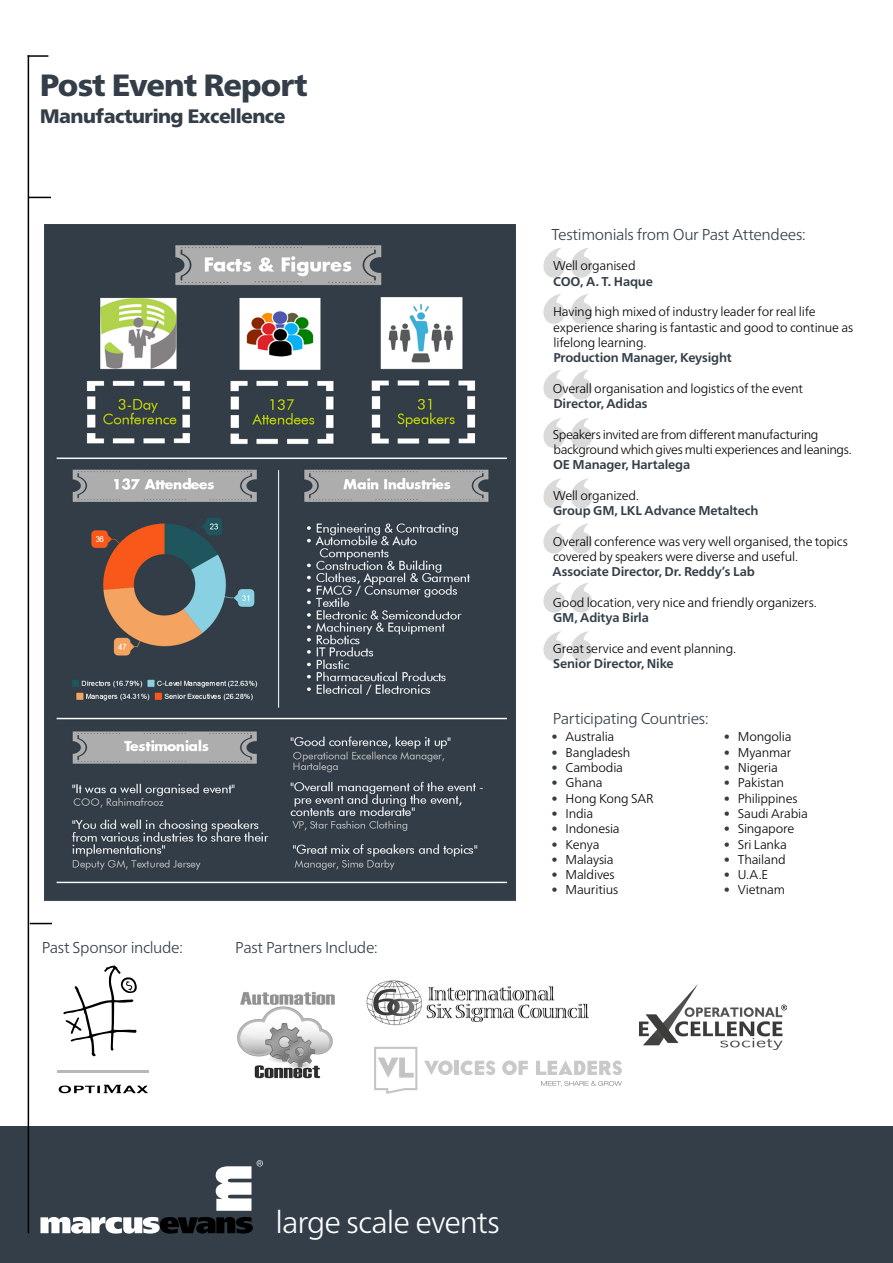
<style>
.page{position:relative;width:893px;height:1263px;background:#fff}
.page>*{position:absolute;margin:0;border:0;box-sizing:border-box;transform-origin:0 0}
.t1{font:300 30.75px "Frutiger Neue LTW1 G";letter-spacing:-.035em;color:#fff}
.t2{font:900 30.75px "Frutiger Neue LTW1 G";letter-spacing:-.025em;color:#333e48}
.t3{font:900 19.5px "Frutiger Neue LTW1 G";letter-spacing:-.025em;color:#333e48}
.Workshop_Body{font:300 15.75px "Frutiger Neue LTW1 G";letter-spacing:-.025em;color:#333e48}
.Heading{font:300 15.75px "Frutiger Neue LTW1 G";letter-spacing:-.025em;color:#333e48}
.Workshop_Body-2{font:300 12.75px/15.3px "Frutiger Neue LTW1 G";letter-spacing:-.02em;color:#000}
.Workshop_Bullets{font:300 12.75px "Frutiger Neue LTW1 G";letter-spacing:-.015em;color:#000}
.Workshop_Company{font:700 12.75px "Frutiger Neue LTW1 G";letter-spacing:-.01em;color:#333e48}
.s1{color:#333e48}
</style>
<div class="page">
<div style="left:0;top:1127px;width:893px;height:136px;background:#333e48"></div>
<svg style="left:216px;top:1166px;width:35px;height:45px;background:#dfe0e2"></svg>
<svg style="left:40px;top:1217px;width:213px;height:16px"></svg>
<svg style="left:257px;top:1160px;width:6px;height:6px"></svg>
<hr style="left:28px;top:55px;width:20px;height:2px;background:#000">
<hr style="left:28px;top:55px;width:1px;height:1178px;background:#000">
<svg style="left:29px;top:197px;width:22px;height:1px"></svg>
<svg style="left:543px;top:248px;width:49px;height:30px"></svg>
<svg style="left:543px;top:294px;width:49px;height:30px"></svg>
<svg style="left:543px;top:370px;width:49px;height:30px"></svg>
<svg style="left:543px;top:418px;width:49px;height:30px"></svg>
<svg style="left:543px;top:478px;width:49px;height:30px"></svg>
<svg style="left:543px;top:523px;width:49px;height:30px"></svg>
<svg style="left:543px;top:583px;width:49px;height:29px"></svg>
<svg style="left:543px;top:631px;width:49px;height:30px"></svg>
<img style="left:45px;top:224px;width:471px;height:677px">
<svg style="left:30px;top:923px;width:22px;height:1px"></svg>
<svg style="left:63px;top:965px;width:74px;height:91px"></svg>
<svg style="left:58px;top:1085px;width:90px;height:8px"></svg>
<hr style="left:58px;top:1070px;width:91px;height:2px;background:#b8b8b7">
<img style="left:367px;top:980px;width:222px;height:46px">
<img style="left:237px;top:992px;width:98px;height:87px">
<img style="left:640px;top:984px;width:147px;height:66px">
<svg style="left:541px;top:1081px;width:81px;height:5px"></svg>
<svg style="left:374px;top:1047px;width:43px;height:47px"></svg>
<svg style="left:424px;top:1060px;width:29px;height:15px"></svg>
<div style="left:454px;top:1061px;width:5px;height:14px;background:#c9c9c9"></div>
<svg style="left:461px;top:1060px;width:34px;height:15px"></svg>
<svg style="left:502px;top:1060px;width:26px;height:15px"></svg>
<svg style="left:536px;top:1060px;width:86px;height:15px"></svg>
<h1 class="t2" style="left:40px;top:62px;width:269px">Post Event Report</h1>
<h2 class="t3" style="left:40px;top:102px;width:247px">Manufacturing Excellence</h2>
<p class="Workshop_Body" style="left:42px;top:936px;width:143px">Past Sponsor include:</p>
<p class="Workshop_Body" style="left:235px;top:936px;width:144px">Past Partners Include:</p>
<p class="Workshop_Body" style="left:551px;top:223px;width:256px">Testimonials from Our Past Attendees:</p>
<p class="Workshop_Body-2" style="left:553px;top:257px;width:84px">Well organised</p>
<p class="Workshop_Company" style="left:553px;top:272px;width:101px">COO, A. T. Haque</p>
<p class="Workshop_Body-2" style="left:553px;top:303px;width:302px">Having high mixed of industry leader for real life experience sharing is fantastic and good to continue as lifelong learning.</p>
<p class="Workshop_Company" style="left:553px;top:349px;width:180px">Production Manager, Keysight</p>
<p class="Workshop_Body-2" style="left:553px;top:380px;width:251px">Overall organisation and logistics of the event</p>
<p class="Workshop_Company" style="left:553px;top:394px;width:96px">Director, Adidas</p>
<p class="Workshop_Body-2" style="left:553px;top:426px;width:301px">Speakers invited are from different manufacturing background which gives multi experiences and leanings.</p>
<p class="Workshop_Company" style="left:553px;top:456px;width:139px">OE Manager, Hartalega</p>
<p class="Workshop_Body-2" style="left:553px;top:487px;width:88px">Well organized.</p>
<p class="Workshop_Company" style="left:553px;top:502px;width:207px">Group GM, LKL Advance Metaltech</p>
<p class="Workshop_Body-2" style="left:553px;top:533px;width:296px">Overall conference was very well organised, the topics covered by speakers were diverse and useful.</p>
<p class="Workshop_Company" style="left:553px;top:563px;width:204px">Associate Director, Dr. Reddy’s Lab</p>
<p class="Workshop_Body-2" style="left:553px;top:594px;width:265px">Good location, very nice and friendly organizers.</p>
<p class="Workshop_Company" style="left:553px;top:609px;width:97px">GM, Aditya Birla</p>
<p class="Workshop_Body-2" style="left:553px;top:640px;width:185px">Great service and event planning.</p>
<p class="Workshop_Company" style="left:553px;top:655px;width:122px">Senior Director, Nike</p>
<p class="Heading" style="left:553px;top:707px;width:157px">Participating Countries:</p>
<p class="Workshop_Bullets" style="left:551px;top:728px;width:64px"><span class="s1">•</span> Australia</p>
<p class="Workshop_Bullets" style="left:551px;top:743px;width:80px"><span class="s1">•</span> Bangladesh</p>
<p class="Workshop_Bullets" style="left:551px;top:758px;width:73px"><span class="s1">•</span> Cambodia</p>
<p class="Workshop_Bullets" style="left:551px;top:773px;width:53px"><span class="s1">•</span> Ghana</p>
<p class="Workshop_Bullets" style="left:551px;top:789px;width:104px"><span class="s1">•</span> Hong Kong SAR</p>
<p class="Workshop_Bullets" style="left:551px;top:804px;width:43px"><span class="s1">•</span> India</p>
<p class="Workshop_Bullets" style="left:551px;top:819px;width:70px"><span class="s1">•</span> Indonesia</p>
<p class="Workshop_Bullets" style="left:551px;top:835px;width:50px"><span class="s1">•</span> Kenya</p>
<p class="Workshop_Bullets" style="left:551px;top:850px;width:64px"><span class="s1">•</span> Malaysia</p>
<p class="Workshop_Bullets" style="left:551px;top:865px;width:65px"><span class="s1">•</span> Maldives</p>
<p class="Workshop_Bullets" style="left:551px;top:881px;width:68px"><span class="s1">•</span> Mauritius</p>
<p class="Workshop_Bullets" style="left:724px;top:728px;width:69px"><span class="s1">•</span> Mongolia</p>
<p class="Workshop_Bullets" style="left:724px;top:743px;width:69px"><span class="s1">•</span> Myanmar</p>
<p class="Workshop_Bullets" style="left:724px;top:758px;width:56px"><span class="s1">•</span> Nigeria</p>
<p class="Workshop_Bullets" style="left:724px;top:773px;width:62px"><span class="s1">•</span> Pakistan</p>
<p class="Workshop_Bullets" style="left:724px;top:789px;width:75px"><span class="s1">•</span> Philippines</p>
<p class="Workshop_Bullets" style="left:724px;top:804px;width:86px"><span class="s1">•</span> Saudi Arabia</p>
<p class="Workshop_Bullets" style="left:724px;top:819px;width:72px"><span class="s1">•</span> Singapore</p>
<p class="Workshop_Bullets" style="left:724px;top:835px;width:65px"><span class="s1">•</span> Sri Lanka</p>
<p class="Workshop_Bullets" style="left:724px;top:850px;width:63px"><span class="s1">•</span> Thailand</p>
<p class="Workshop_Bullets" style="left:724px;top:865px;width:46px"><span class="s1">•</span> U.A.E</p>
<p class="Workshop_Bullets" style="left:724px;top:881px;width:63px"><span class="s1">•</span> Vietnam</p>
<h1 class="t1" style="left:276px;top:1200px;width:226px">large scale events</h1>
</div>
